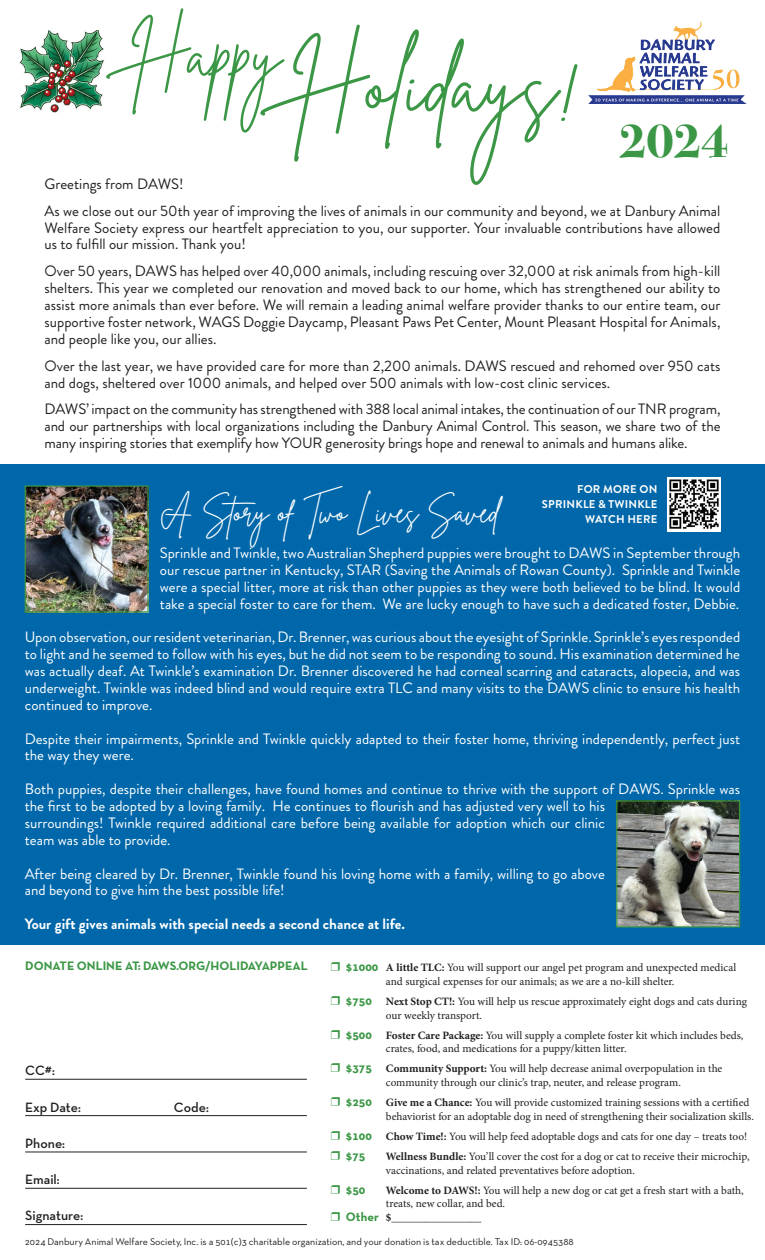
<style>
.page{position:relative;width:765px;height:1260px;background:#fff}
.page>*{position:absolute;margin:0;border:0;box-sizing:border-box;transform-origin:0 0}
.t1{font:84.5px "Brittany Signature";color:#3b9745}
.t2{font:700 48.62px "Bodoni Svty Two ITCTT";color:#3b9745}
.t3{font:30px "Brittany Signature";color:#fff}
.t4{font:15px/16.9px "Brandon Grotesque";color:#fff}
.t5{font:15px/16.9px "Brandon Grotesque";color:#231f20}
.t6{font:700 15px "Brandon Grotesque";color:#fff}
.t7{font:600 13.75px "Neutra Text TF";color:#231f20}
.t8{font:700 12.5px "Neutra Text TF";color:#3b9745}
.t9{font:11.25px/13.8px "Minion Pro";color:#231f20}
.t10{font:700 11.25px/15px "Brandon Grotesque";letter-spacing:.02em;color:#fff;text-align:right}
.t11{font:10px "Neutra Text TF";color:#231f20}
.s1{font-family:"Neutra Text TF";font-weight:700;font-size:12.5px;color:#3b9745}
.s2{font-weight:700}
</style>
<div class="page">
<div style="left:0;top:464px;width:765px;height:481px;background:#0067aa"></div>
<hr style="left:25px;top:1079px;width:282px;height:1px;background:#231f20">
<hr style="left:25px;top:1115px;width:282px;height:1px;background:#231f20">
<hr style="left:25px;top:1152px;width:282px;height:1px;background:#231f20">
<hr style="left:25px;top:1188px;width:282px;height:1px;background:#231f20">
<hr style="left:25px;top:1224px;width:282px;height:1px;background:#231f20">
<img style="left:589px;top:22px;width:158px;height:82px">
<img style="left:27px;top:487px;width:120px;height:124px">
<div style="left:25px;top:485px;width:124px;height:128px;border:1px solid #3b9745"></div>
<img style="left:618px;top:802px;width:120px;height:124px">
<div style="left:616px;top:800px;width:124px;height:128px;border:1px solid #3b9745"></div>
<img style="left:19px;top:30px;width:85px;height:83px">
<img style="left:667px;top:477px;width:53px;height:54px">
<h1 class="t1" style="left:133px;top:31px;width:451px"><sup>Happy</sup> Holidays!</h1>
<h2 class="t2" style="left:619px;top:100px;width:111px">2024</h2>
<p class="t5" style="left:45px;top:170px;width:677px;line-height:26.9px">Greetings from DAWS!<br>As we close out our 50th year of improving the lives of animals in our community and beyond, we at Danbury Animal</p>
<p class="t5" style="left:45px;top:219px;width:677px">Welfare Society express our heartfelt appreciation to you, our supporter. Your invaluable contributions have allowed us to fulfill our mission. Thank you!</p>
<p class="t5" style="left:45px;top:263px;width:677px;text-align:justify">Over 50 years, DAWS has helped over 40,000 animals, including rescuing over 32,000 at risk animals from high-kill shelters. This year we completed our renovation and moved back to our home, which has strengthened our ability to assist more animals than ever before. We will remain a leading animal welfare provider thanks to our entire team, our supportive foster network, WAGS Doggie Daycamp, Pleasant Paws Pet Center, Mount Pleasant Hospital for Animals, and people like you, our allies.</p>
<p class="t5" style="left:45px;top:357px;width:678px">Over the last year, we have provided care for more than 2,200 animals. DAWS rescued and rehomed over 950 cats and dogs, sheltered over 1000 animals, and helped over 500 animals with low-cost clinic services.</p>
<p class="t5" style="left:45px;top:401px;width:678px;text-align:justify">DAWS’ impact on the community has strengthened with 388 local animal intakes, the continuation of our TNR program, and our partnerships with local organizations including the Danbury Animal Control. This season, we share two of the many inspiring stories that exemplify how YOUR generosity brings hope and renewal to animals and humans alike.</p>
<p class="t10" style="left:542px;top:482px;width:117px">FOR MORE ON<br>SPRINKLE &amp; TWINKLE<br>WATCH HERE</p>
<h3 class="t3" style="left:160px;top:493px;width:341px">A Story of Two Lives Saved</h3>
<p class="t4" style="left:160px;top:545px;width:582px;text-align:justify">Sprinkle and Twinkle, two Australian Shepherd puppies were brought to DAWS in September through our rescue partner in Kentucky, STAR (Saving the Animals of Rowan County). Sprinkle and Twinkle were a special litter, more at risk than other puppies as they were both believed to be blind. It would take a special foster to care for them. We are lucky enough to have such a dedicated foster, Debbie.</p>
<p class="t4" style="left:25px;top:629px;width:717px;text-align:justify">Upon observation, our resident veterinarian, Dr. Brenner, was curious about the eyesight of Sprinkle. Sprinkle’s eyes responded to light and he seemed to follow with his eyes, but he did not seem to be responding to sound. His examination determined he was actually deaf. At Twinkle’s examination Dr. Brenner discovered he had corneal scarring and cataracts, alopecia, and was underweight. Twinkle was indeed blind and would require extra TLC and many visits to the DAWS clinic to ensure his health continued to improve.</p>
<p class="t4" style="left:25px;top:730px;width:717px">Despite their impairments, Sprinkle and Twinkle quickly adapted to their foster home, thriving independently, perfect just the way they were.</p>
<p class="t4" style="left:25px;top:781px;width:717px">Both puppies, despite their challenges, have found homes and continue to thrive with the support of DAWS. Sprinkle was the first to be adopted by a loving family. He continues to flourish and has adjusted very well to his<br>surroundings! Twinkle required additional care before being available for adoption which our clinic<br>team was able to provide.</p>
<p class="t4" style="left:25px;top:865px;width:582px">After being cleared by Dr. Brenner, Twinkle found his loving home with a family, willing to go above and beyond to give him the best possible life!</p>
<p class="t6" style="left:25px;top:914px;width:382px">Your gift gives animals with special needs a second chance at life.</p>
<p class="t8" style="left:25px;top:958px;width:284px">DONATE ONLINE AT: DAWS.ORG/HOLIDAYAPPEAL</p>
<p class="t7" style="left:25px;top:1062px;width:31px">CC#:</p>
<p class="t7" style="left:25px;top:1099px;width:57px">Exp Date:</p>
<p class="t7" style="left:174px;top:1099px;width:36px">Code:</p>
<p class="t7" style="left:25px;top:1135px;width:41px">Phone:</p>
<p class="t7" style="left:25px;top:1171px;width:36px">Email:</p>
<p class="t7" style="left:25px;top:1207px;width:59px">Signature:</p>
<p class="t9" style="left:386px;top:961px;width:352px;text-indent:-40px"><span class="s1">$1000</span> <span class="s2">A little TLC:</span> You will support our angel pet program and unexpected medical and surgical expenses for our animals; as we are a no-kill shelter.</p>
<p class="t9" style="left:386px;top:994px;width:363px;text-indent:-40px"><span class="s1">$750</span> <span class="s2">Next Stop CT!:</span> You will help us rescue approximately eight dogs and cats during our weekly transport.</p>
<p class="t9" style="left:386px;top:1028px;width:359px;text-indent:-40px"><span class="s1">$500</span> <span class="s2">Foster Care Package:</span> You will supply a complete foster kit which includes beds, crates, food, and medications for a puppy/kitten litter.</p>
<p class="t9" style="left:346px;top:1062px;width:378px;text-align:center"><span class="s1">$375</span> <span class="s2">Community Support:</span> You will help decrease animal overpopulation in the community through our clinic’s trap, neuter, and release program.</p>
<p class="t9" style="left:386px;top:1096px;width:370px;text-indent:-40px"><span class="s1">$250</span> <span class="s2">Give me a Chance:</span> You will provide customized training sessions with a certified behaviorist for an adoptable dog in need of strengthening their socialization skills.</p>
<p class="t9" style="left:346px;top:1129px;width:403px"><span class="s1">$100</span> <span class="s2">Chow Time!:</span> You will help feed adoptable dogs and cats for one day – treats too!</p>
<p class="t8" style="left:346px;top:1148px;width:21px">$75</p>
<p class="t9" style="left:386px;top:1149px;width:365px"><span class="s2">Wellness Bundle:</span> You’ll cover the cost for a dog or cat to receive their microchip, vaccinations, and related preventatives before adoption.</p>
<p class="t8" style="left:346px;top:1182px;width:21px">$50</p>
<p class="t9" style="left:386px;top:1183px;width:359px"><span class="s2">Welcome to DAWS!:</span> You will help a new dog or cat get a fresh start with a bath,</p>
<p class="t9" style="left:386px;top:1197px;width:121px">treats, new collar, and bed.</p>
<p class="t9" style="left:346px;top:1211px;width:137px"><span class="s1">Other</span> <span class="s2">$</span>________________</p>
<p class="t11" style="left:25px;top:1236px;width:551px">2024 Danbury Animal Welfare Society, Inc. is a 501(c)3 charitable organization, and your donation is tax deductible. Tax ID: 06-0945388</p>
</div>
